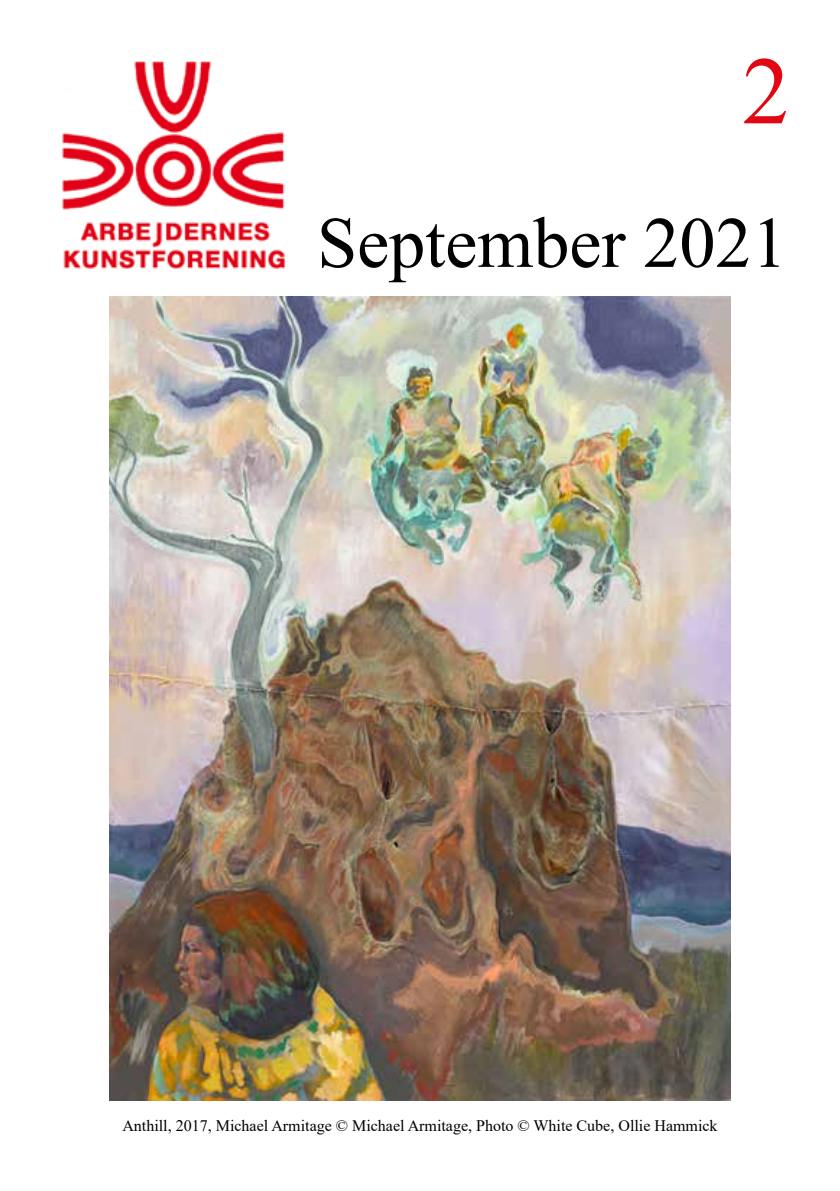
<style>
.page{position:relative;width:840px;height:1191px;background:#fff}
.page>*{position:absolute;margin:0;border:0;box-sizing:border-box;transform-origin:0 0}
.t1{font:96px "Times New Roman";color:#e30613}
.t2{font:72px "Times New Roman";color:#000}
.t3{font:16px "Times New Roman";color:#000}
</style>
<div class="page">
<img style="left:62px;top:61px;width:223px;height:208px">
<img style="left:110px;top:296px;width:620px;height:804px">
<h1 class="t1" style="left:741px;top:23px;width:49px">2</h1>
<h2 class="t2" style="left:317px;top:192px;width:471px">September 2021</h2>
<p class="t3" style="left:122px;top:1114px;width:596px">Anthill, 2017, Michael Armitage © Michael Armitage, Photo © White Cube, Ollie Hammick</p>
</div>
